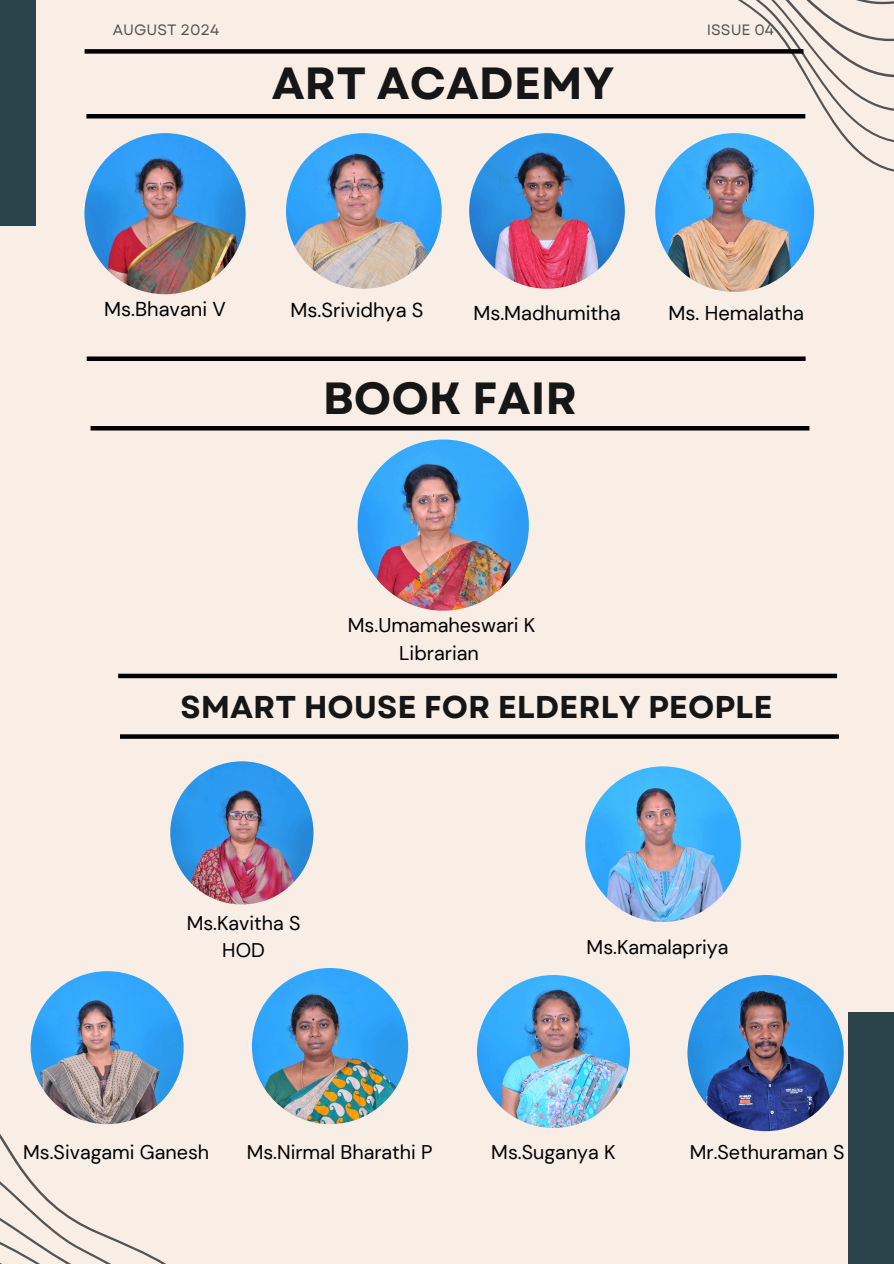
<style>
.page{position:relative;width:894px;height:1264px;background:#fff}
.page>*{position:absolute;margin:0;border:0;box-sizing:border-box;transform-origin:0 0}
.t1{font:700 45px "Garet";color:#161616}
.t2{font:700 31.5px "Garet";color:#161616}
.t3{font:20.1px "DM Sans";color:#000}
.t4{font:19.8px/27.5px "DM Sans";color:#000;text-align:center}
.t5{font:15px "Garet";color:#545454}
</style>
<div class="page">
<div style="left:0;top:0;width:893px;height:1263px;background:#f8eee6"></div>
<div style="left:0;top:0;width:36px;height:225px;background:#2b444c"></div>
<svg style="left:602px;top:118px;width:291px;height:55px"></svg>
<svg style="left:627px;top:0;width:266px;height:144px"></svg>
<svg style="left:0;top:1084px;width:175px;height:179px"></svg>
<div style="left:85px;top:49px;width:718px;height:5px;background:#000"></div>
<div style="left:848px;top:1012px;width:45px;height:251px;background:#2b444c"></div>
<hr style="left:86px;top:114px;width:719px;height:4px;background:#000">
<img style="left:286px;top:133px;width:155px;height:156px;border-radius:50%">
<img style="left:469px;top:133px;width:155px;height:156px;border-radius:50%">
<img style="left:655px;top:133px;width:158px;height:159px;border-radius:50%">
<img style="left:84px;top:133px;width:161px;height:161px;border-radius:50%">
<div style="left:87px;top:356px;width:718px;height:5px;background:#000"></div>
<hr style="left:90px;top:426px;width:719px;height:4px;background:#000">
<img style="left:357px;top:439px;width:171px;height:171px;border-radius:50%">
<div style="left:118px;top:673px;width:718px;height:5px;background:#000"></div>
<svg style="left:120px;top:734px;width:718px;height:4px;background:#131212"></svg>
<img style="left:170px;top:761px;width:143px;height:143px;border-radius:50%">
<img style="left:585px;top:766px;width:155px;height:156px;border-radius:50%">
<img style="left:31px;top:971px;width:153px;height:153px;border-radius:50%">
<img style="left:252px;top:968px;width:156px;height:156px;border-radius:50%">
<img style="left:477px;top:975px;width:152px;height:152px;border-radius:50%">
<img style="left:687px;top:975px;width:156px;height:156px;border-radius:50%">
<p class="t5" style="left:113px;top:19px;width:108px">AUGUST 2024</p>
<p class="t5" style="left:706px;top:19px;width:69px">ISSUE 04</p>
<p class="t1" style="left:272px;top:51px;width:344px">ART ACADEMY</p>
<h3 class="t3" style="left:104px;top:296px;width:123px">Ms.Bhavani V</h3>
<p class="t3" style="left:290px;top:297px;width:134px">Ms.Srividhya S</p>
<p class="t3" style="left:473px;top:300px;width:149px">Ms.Madhumitha</p>
<h3 class="t3" style="left:668px;top:300px;width:137px">Ms. Hemalatha</h3>
<h3 class="t1" style="left:323px;top:365px;width:256px">BOOK FAIR</h3>
<p class="t4" style="left:348px;top:612px;width:189px">Ms.Umamaheswari K<br>Librarian</p>
<h3 class="t2" style="left:180px;top:684px;width:593px">SMART HOUSE FOR ELDERLY PEOPLE</h3>
<p class="t4" style="left:187px;top:909px;width:115px">Ms.Kavitha S<br>HOD</p>
<h3 class="t4" style="left:586px;top:933px;width:143px">Ms.Kamalapriya</h3>
<p class="t4" style="left:23px;top:1138px;width:187px">Ms.Sivagami Ganesh</p>
<p class="t4" style="left:246px;top:1138px;width:187px">Ms.Nirmal Bharathi P</p>
<p class="t4" style="left:491px;top:1138px;width:126px">Ms.Suganya K</p>
<h3 class="t4" style="left:689px;top:1138px;width:156px">Mr.Sethuraman S</h3>
</div>
